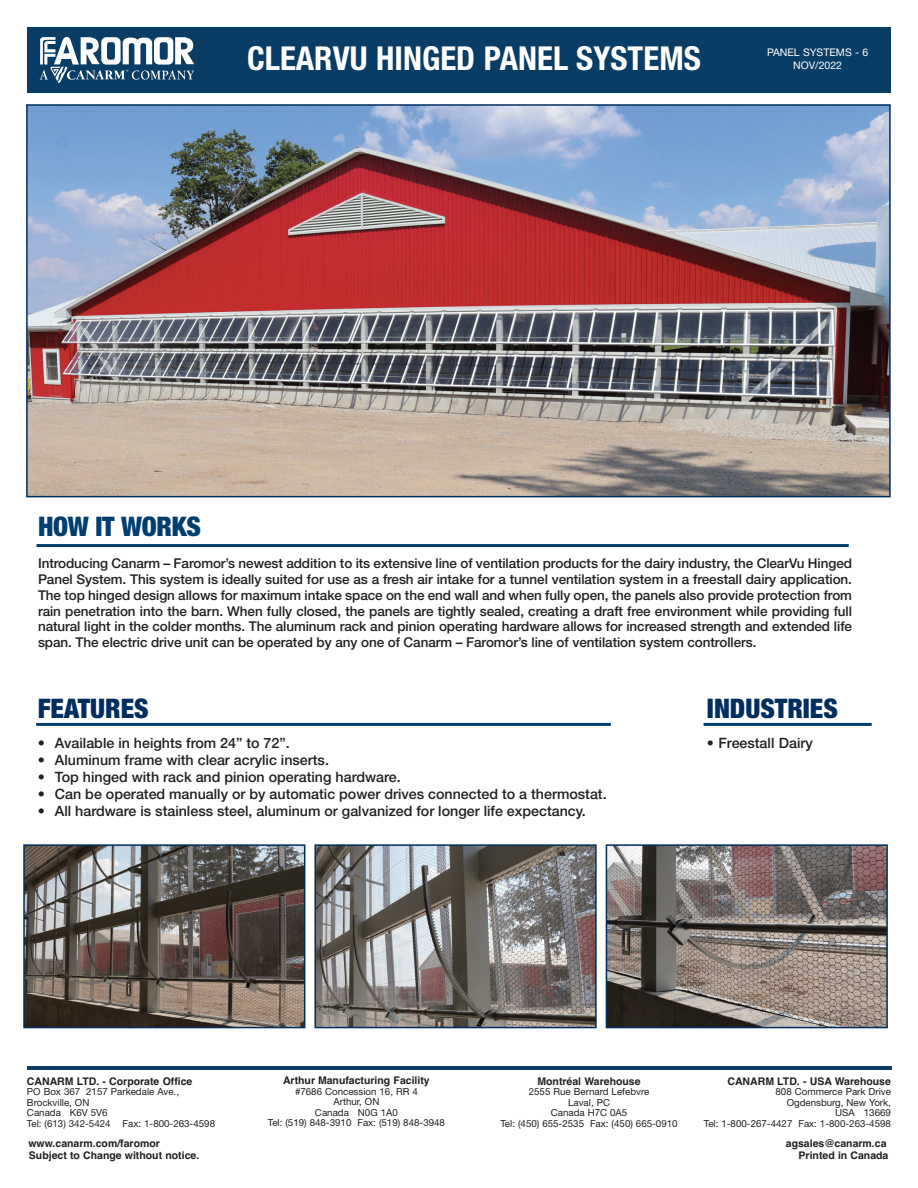
<style>
.page{position:relative;width:918px;height:1188px;background:#fff}
.page>*{position:absolute;margin:0;border:0;box-sizing:border-box;transform-origin:0 0}
.t1{font:700 condensed 33px "Helvetica Neue";color:#fff}
.t2{font:900 condensed 27px "Helvetica Neue";color:#002e5e}
.t3{font:900 condensed 27px "Helvetica Neue";letter-spacing:-.01em;color:#003e6f}
.t4{font:500 14.25px "Helvetica Neue";color:#231f20}
.t5{font:500 13.5px/15.9px "Helvetica Neue";letter-spacing:-.005em;color:#231f20;text-align:justify}
.t6{font:700 10.5px "Helvetica";color:#231f20}
.t7{font:10.5px/12.6px "Helvetica Neue";color:#fff;text-align:center}
.t8{font:9.75px/10.5px "Helvetica Neue";color:#231f20;text-align:center}
</style>
<div class="page">
<div style="left:27px;top:27px;width:864px;height:66px;background:#093d66"></div>
<svg style="left:40px;top:37px;width:154px;height:46px"></svg>
<hr style="left:27px;top:1067px;width:864px;height:3px;background:#093d66">
<hr style="left:37px;top:544px;width:812px;height:3px;background:#003e6f">
<hr style="left:36px;top:723px;width:575px;height:3px;background:#003e6f">
<hr style="left:704px;top:723px;width:168px;height:3px;background:#003e6f">
<img style="left:29px;top:107px;width:859px;height:387px">
<div style="left:26px;top:104px;width:865px;height:393px;border:2px solid #002e5e"></div>
<img style="left:26px;top:847px;width:276px;height:178px">
<div style="left:23px;top:844px;width:282px;height:184px;border:2px solid #002e5e"></div>
<img style="left:317px;top:847px;width:277px;height:178px">
<div style="left:314px;top:844px;width:283px;height:184px;border:2px solid #002e5e"></div>
<img style="left:609px;top:847px;width:276px;height:178px">
<div style="left:606px;top:844px;width:282px;height:184px;border:2px solid #002e5e"></div>
<h1 class="t1" style="left:247px;top:39px;width:455px">CLEARVU HINGED PANEL SYSTEMS</h1>
<p class="t7" style="left:767px;top:47px;width:103px">PANEL SYSTEMS - 6<br>NOV/2022</p>
<h2 class="t3" style="left:38px;top:510px;width:164px">HOW IT WORKS</h2>
<p class="t5" style="left:38px;top:556px;width:816px">Introducing Canarm – Faromor’s newest addition to its extensive line of ventilation products for the dairy industry, the ClearVu Hinged Panel System. This system is ideally suited for use as a fresh air intake for a tunnel ventilation system in a freestall dairy application.<br>The top hinged design allows for maximum intake space on the end wall and when fully open, the panels also provide protection from rain penetration into the barn. When fully closed, the panels are tightly sealed, creating a draft free environment while providing full natural light in the colder months. The aluminum rack and pinion operating hardware allows for increased strength and extended life span. The electric drive unit can be operated by any one of Canarm – Faromor’s line of ventilation system controllers.</p>
<h2 class="t2" style="left:38px;top:693px;width:112px">FEATURES</h2>
<h2 class="t2" style="left:707px;top:693px;width:133px">INDUSTRIES</h2>
<p class="t4" style="left:38px;top:738px;width:253px">• Available in heights from 24” to 72”.</p>
<p class="t4" style="left:38px;top:755px;width:293px">• Aluminum frame with clear acrylic inserts.</p>
<p class="t4" style="left:38px;top:772px;width:365px">• Top hinged with rack and pinion operating hardware.</p>
<p class="t4" style="left:38px;top:789px;width:571px">• Can be operated manually or by automatic power drives connected to a thermostat.</p>
<p class="t4" style="left:38px;top:806px;width:550px">• All hardware is stainless steel, aluminum or galvanized for longer life expectancy.</p>
<p class="t4" style="left:707px;top:738px;width:107px">• Freestall Dairy</p>
<p class="t6" style="left:27px;top:1077px;width:167px">CANARM LTD. - Corporate Office</p>
<p class="t8" style="left:27px;top:1088px;width:190px;text-align:left">PO Box 367 2157 Parkedale Ave.,<br>Brockville, ON<br>Canada K6V 5V6<br>Tel: (613) 342-5424 Fax: 1-800-263-4598</p>
<p class="t6" style="left:283px;top:1077px;width:148px">Arthur Manufacturing Facility</p>
<p class="t8" style="left:268px;top:1087px;width:179px">#7686 Concession 16, RR 4<br>Arthur, ON<br>Canada N0G 1A0<br>Tel: (519) 848-3910 Fax: (519) 848-3948</p>
<p class="t6" style="left:537px;top:1077px;width:105px">Montréal Warehouse</p>
<p class="t8" style="left:500px;top:1088px;width:179px">2555 Rue Bernard Lefebvre<br>Laval, PC<br>Canada H7C 0A5<br>Tel: (450) 655-2535 Fax: (450) 665-0910</p>
<p class="t6" style="left:727px;top:1077px;width:165px">CANARM LTD. - USA Warehouse</p>
<p class="t8" style="left:704px;top:1088px;width:189px;text-align:right">808 Commerce Park Drive<br>Ogdensburg, New York,<br>USA 13669<br>Tel: 1-800-267-4427 Fax: 1-800-263-4598</p>
<p class="t6" style="left:28px;top:1140px;width:133px">www.canarm.com/faromor</p>
<p class="t6" style="left:786px;top:1140px;width:102px">agsales@canarm.ca</p>
<p class="t6" style="left:29px;top:1151px;width:172px">Subject to Change without notice.</p>
<p class="t6" style="left:799px;top:1151px;width:91px">Printed in Canada</p>
</div>
